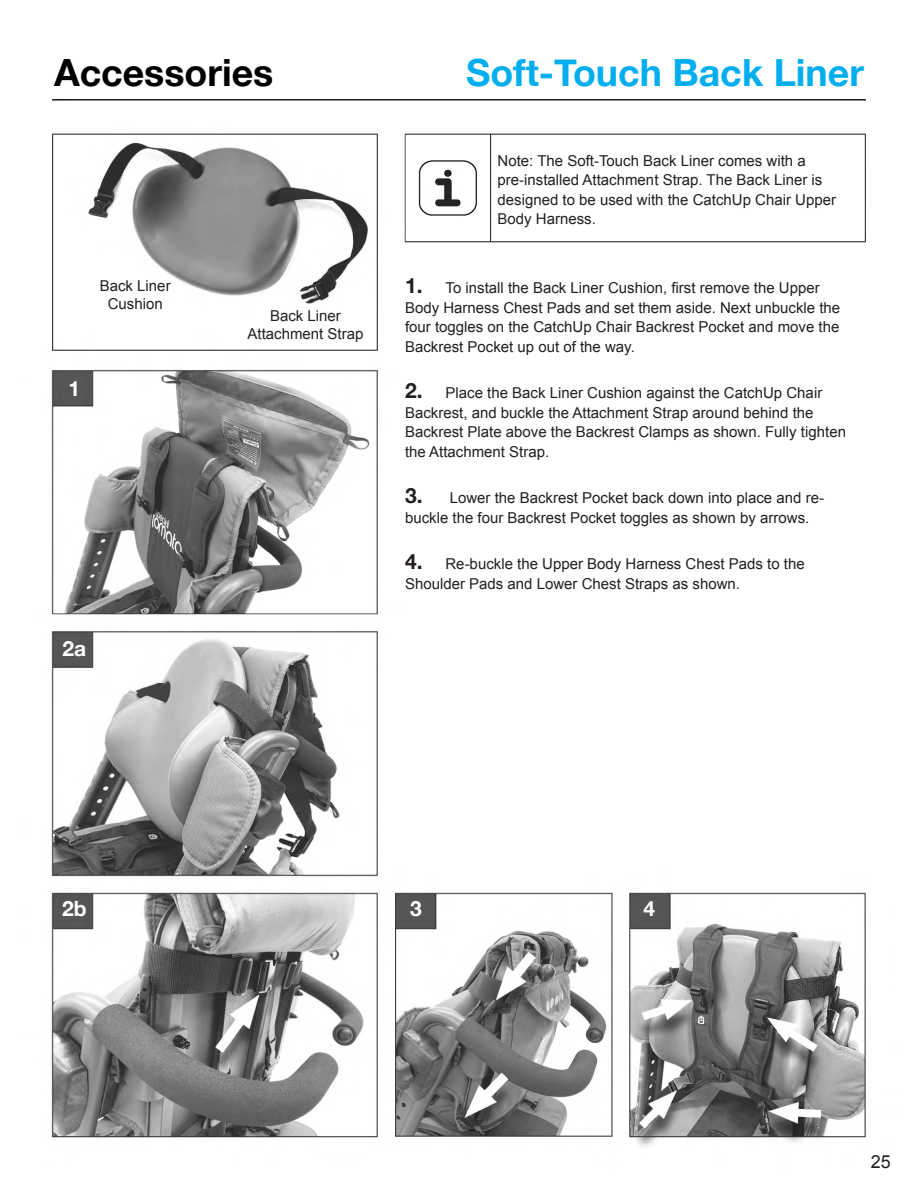
<style>
.page{position:relative;width:918px;height:1188px;background:#fff}
.page>*{position:absolute;margin:0;border:0;box-sizing:border-box;transform-origin:0 0}
.t1{font:700 37.5px "Helvetica Neue";color:#00aeef}
.t2{font:700 37.5px "Helvetica Neue";color:#000}
.t3{font:700 21px "Helvetica Neue";color:#fff}
.t4{font:18px "Arial";color:#231f20}
.t5{font:15px/19.5px "Arial";color:#231f20}
.s1{font-family:"Helvetica Neue";font-weight:700;font-size:21px}
</style>
<div class="page">
<img style="left:51px;top:99px;width:815px;height:1047px">
<h1 class="t2" style="left:54px;top:43px;width:221px">Accessories</h1>
<h1 class="t1" style="left:466px;top:43px;width:399px">Soft-Touch Back Liner</h1>
<p class="t5" style="left:100px;top:277px;width:72px;line-height:18px;text-align:center">Back Liner<br>Cushion</p>
<h2 class="t3" style="left:69px;top:372px;width:13px">1</h2>
<h2 class="t3" style="left:62px;top:632px;width:25px">2a</h2>
<p class="t5" style="left:248px;top:307px;width:117px;line-height:18px;text-align:center">Back Liner<br>Attachment Strap</p>
<p class="t5" style="left:498px;top:151px;width:340px">Note: The Soft-Touch Back Liner comes with a pre-installed Attachment Strap. The Back Liner is designed to be used with the CatchUp Chair Upper Body Harness.</p>
<p class="t5" style="left:405px;top:278px;width:437px"><span class="s1">1.</span> To install the Back Liner Cushion, first remove the Upper Body Harness Chest Pads and set them aside. Next unbuckle the four toggles on the CatchUp Chair Backrest Pocket and move the Backrest Pocket up out of the way.</p>
<p class="t5" style="left:405px;top:383px;width:443px"><span class="s1">2.</span> Place the Back Liner Cushion against the CatchUp Chair Backrest, and buckle the Attachment Strap around behind the Backrest Plate above the Backrest Clamps as shown. Fully tighten the Attachment Strap.</p>
<p class="t5" style="left:405px;top:488px;width:421px"><span class="s1">3.</span> Lower the Backrest Pocket back down into place and re&shy;buckle the four Backrest Pocket toggles as shown by arrows.</p>
<p class="t5" style="left:405px;top:554px;width:401px"><span class="s1">4.</span> Re-buckle the Upper Body Harness Chest Pads to the<br>Shoulder Pads and Lower Chest Straps as shown.</p>
<h2 class="t3" style="left:62px;top:892px;width:26px">2b</h2>
<h2 class="t3" style="left:410px;top:892px;width:13px">3</h2>
<h2 class="t3" style="left:643px;top:892px;width:13px">4</h2>
<p class="t4" style="left:871px;top:1150px;width:22px">25</p>
</div>
